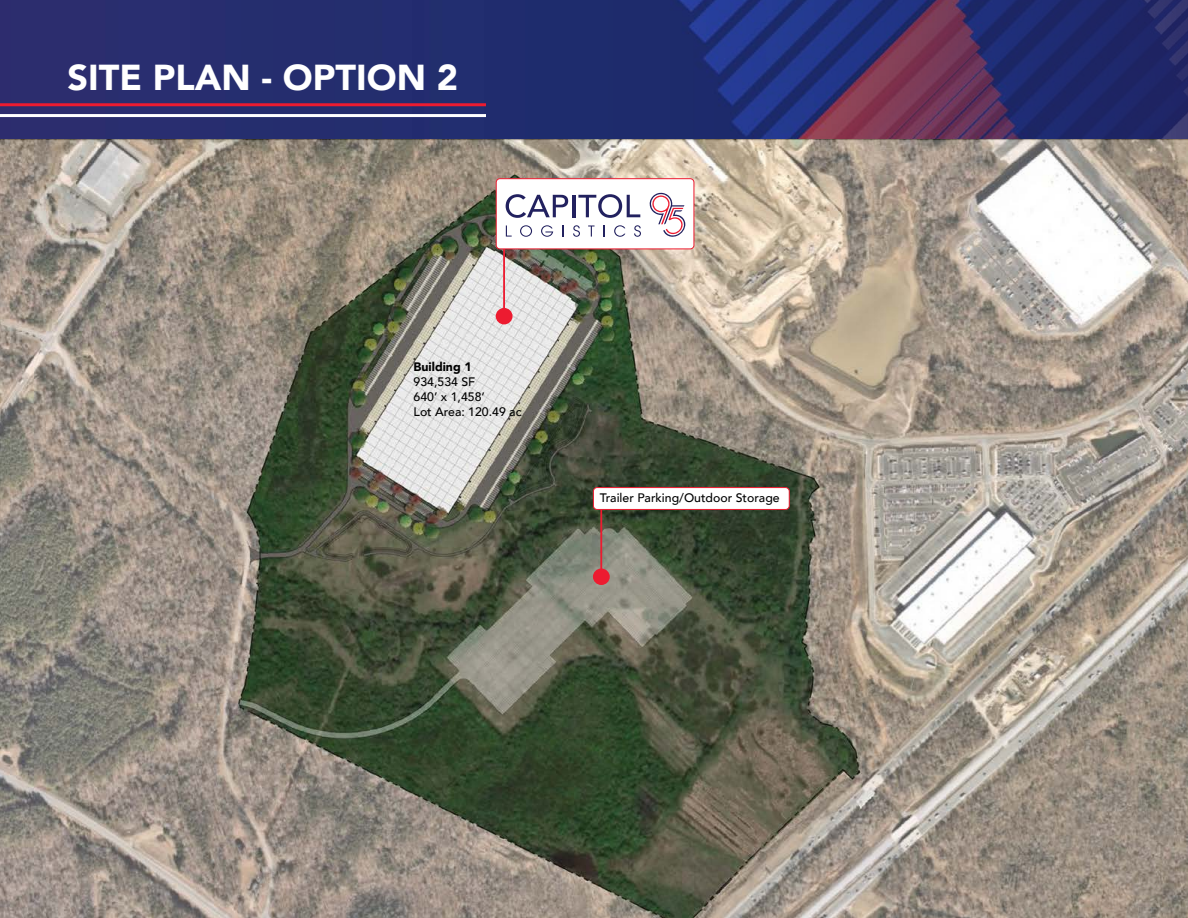
<style>
.page{position:relative;width:1188px;height:918px;background:#fff}
.page>*{position:absolute;margin:0;border:0;box-sizing:border-box;transform-origin:0 0}
.t1{font:900 36px "Avenir";color:#fff}
.t2{font:500 12.3px/14.7px "Avenir";color:#000}
.t3{font:900 12.3px "Avenir";color:#000}
</style>
<div class="page">
<img style="left:0;top:0;width:1188px;height:139px">
<hr style="left:0;top:103px;width:486px;height:3px;background:#ed1b30">
<hr style="left:0;top:114px;width:486px;height:3px;background:#fff">
<img style="left:0;top:139px;width:1188px;height:779px">
<div style="left:496px;top:308px;width:17px;height:16px;background:#ed1b30;border-radius:50%"></div>
<hr style="left:503px;top:237px;width:2px;height:77px;background:#ed1b30">
<div style="left:496px;top:179px;width:198px;height:70px;background:#fff;border-radius:4px"></div>
<div style="left:496px;top:178px;width:198px;height:71px;border:1px solid #ed1b30;border-radius:4px"></div>
<svg style="left:506px;top:225px;width:6px;height:12px"></svg>
<svg style="left:520px;top:225px;width:12px;height:12px"></svg>
<svg style="left:541px;top:225px;width:12px;height:12px"></svg>
<svg style="left:563px;top:225px;width:1px;height:12px"></svg>
<svg style="left:573px;top:225px;width:7px;height:12px"></svg>
<svg style="left:588px;top:225px;width:7px;height:12px"></svg>
<svg style="left:604px;top:225px;width:1px;height:12px"></svg>
<svg style="left:614px;top:225px;width:11px;height:12px"></svg>
<svg style="left:634px;top:225px;width:7px;height:12px"></svg>
<svg style="left:649px;top:193px;width:37px;height:44px"></svg>
<svg style="left:506px;top:194px;width:62px;height:24px"></svg>
<hr style="left:572px;top:195px;width:3px;height:22px;background:#22215f">
<svg style="left:578px;top:194px;width:62px;height:24px"></svg>
<div style="left:593px;top:569px;width:17px;height:16px;background:#ed1b30;border-radius:50%"></div>
<hr style="left:600px;top:498px;width:2px;height:77px;background:#ed1b30">
<div style="left:593px;top:488px;width:196px;height:21px;background:#fff;border-radius:4px"></div>
<div style="left:593px;top:487px;width:197px;height:23px;border:1px solid #ed1b30;border-radius:4px"></div>
<h1 class="t1" style="left:68px;top:47px;width:392px">SITE PLAN - OPTION 2</h1>
<p class="t3" style="left:414px;top:356px;width:60px">Building 1</p>
<p class="t2" style="left:414px;top:374px;width:109px">934,534 SF<br>640’ x 1,458’<br>Lot Area: 120.49 ac</p>
<p class="t2" style="left:600px;top:489px;width:181px">Trailer Parking/Outdoor Storage</p>
</div>
